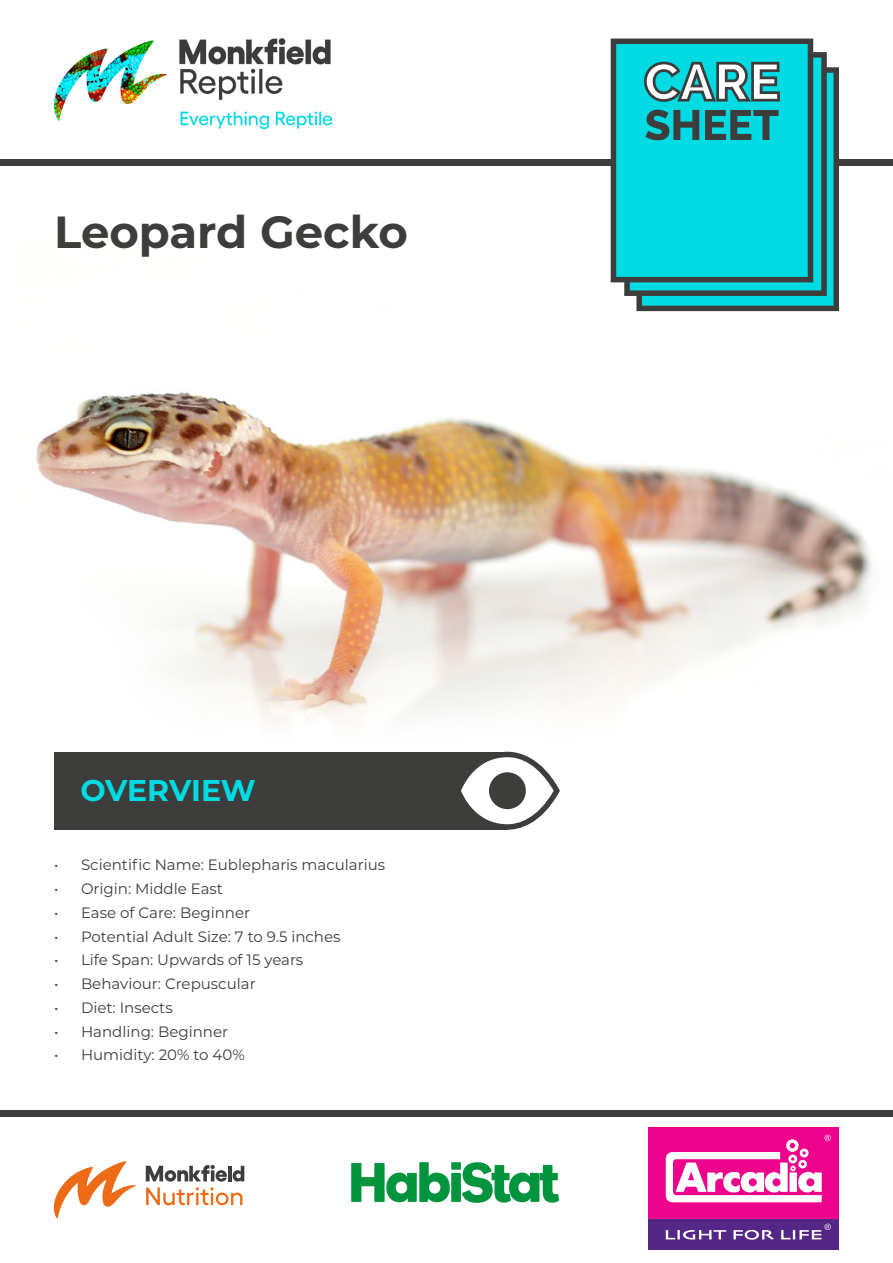
<style>
.page{position:relative;width:893px;height:1263px;background:#fff}
.page>*{position:absolute;margin:0;border:0;box-sizing:border-box;transform-origin:0 0}
.t1{font:700 45px "Montserrat";color:#3d3d3b}
.t2{font:700 30px "Montserrat";letter-spacing:-.01em;color:#00dbe3}
.t3{font:15px "Montserrat";color:#3d3d3b}
</style>
<div class="page">
<img style="left:17px;top:141px;width:876px;height:611px">
<div style="left:0;top:1110px;width:893px;height:6px;background:#3d3d3b"></div>
<div style="left:0;top:160px;width:893px;height:6px;background:#3d3d3b"></div>
<svg style="left:351px;top:1162px;width:208px;height:41px"></svg>
<div style="left:54px;top:752px;width:454px;height:78px;background:#3d3d3b"></div>
<svg style="left:461px;top:752px;width:99px;height:78px"></svg>
<div style="left:489px;top:772px;width:37px;height:37px;background:#3d3d3b;border-radius:50%"></div>
<svg style="left:636px;top:67px;width:203px;height:244px;background:#1a979a"></svg>
<svg style="left:624px;top:52px;width:203px;height:244px;background:#1a9599"></svg>
<svg style="left:611px;top:39px;width:202px;height:243px;background:#06c8cf"></svg>
<svg style="left:644px;top:62px;width:136px;height:40px"></svg>
<svg style="left:645px;top:110px;width:54px;height:30px;background:#228183"></svg>
<svg style="left:705px;top:110px;width:73px;height:30px;background:#218486"></svg>
<img style="left:54px;top:39px;width:278px;height:89px">
<svg style="left:146px;top:1165px;width:81px;height:16px"></svg>
<hr style="left:228px;top:1166px;width:4px;height:15px;background:#3d3d3b">
<svg style="left:233px;top:1166px;width:11px;height:15px"></svg>
<svg style="left:146px;top:1187px;width:96px;height:18px"></svg>
<svg style="left:53px;top:1161px;width:84px;height:58px"></svg>
<div style="left:648px;top:1127px;width:191px;height:92px;background:#ed028c"></div>
<div style="left:648px;top:1219px;width:191px;height:31px;background:#542685"></div>
<svg style="left:666px;top:1135px;width:165px;height:67px"></svg>
<svg style="left:666px;top:1230px;width:60px;height:9px"></svg>
<svg style="left:733px;top:1230px;width:41px;height:10px"></svg>
<svg style="left:781px;top:1223px;width:50px;height:16px"></svg>
<p class="t1" style="left:54px;top:200px;width:355px">Leopard Gecko</p>
<p class="t2" style="left:81px;top:768px;width:177px">OVERVIEW</p>
<p class="t3" style="left:54px;top:855px;width:333px">• Scientific Name: Eublepharis macularius</p>
<p class="t3" style="left:54px;top:878px;width:171px">• Origin: Middle East</p>
<p class="t3" style="left:54px;top:902px;width:198px">• Ease of Care: Beginner</p>
<p class="t3" style="left:54px;top:926px;width:288px">• Potential Adult Size: 7 to 9.5 inches</p>
<p class="t3" style="left:54px;top:950px;width:251px">• Life Span: Upwards of 15 years</p>
<p class="t3" style="left:54px;top:973px;width:203px">• Behaviour: Crepuscular</p>
<p class="t3" style="left:54px;top:997px;width:120px">• Diet: Insects</p>
<p class="t3" style="left:54px;top:1021px;width:176px">• Handling: Beginner</p>
<p class="t3" style="left:54px;top:1045px;width:192px">• Humidity: 20% to 40%</p>
</div>
